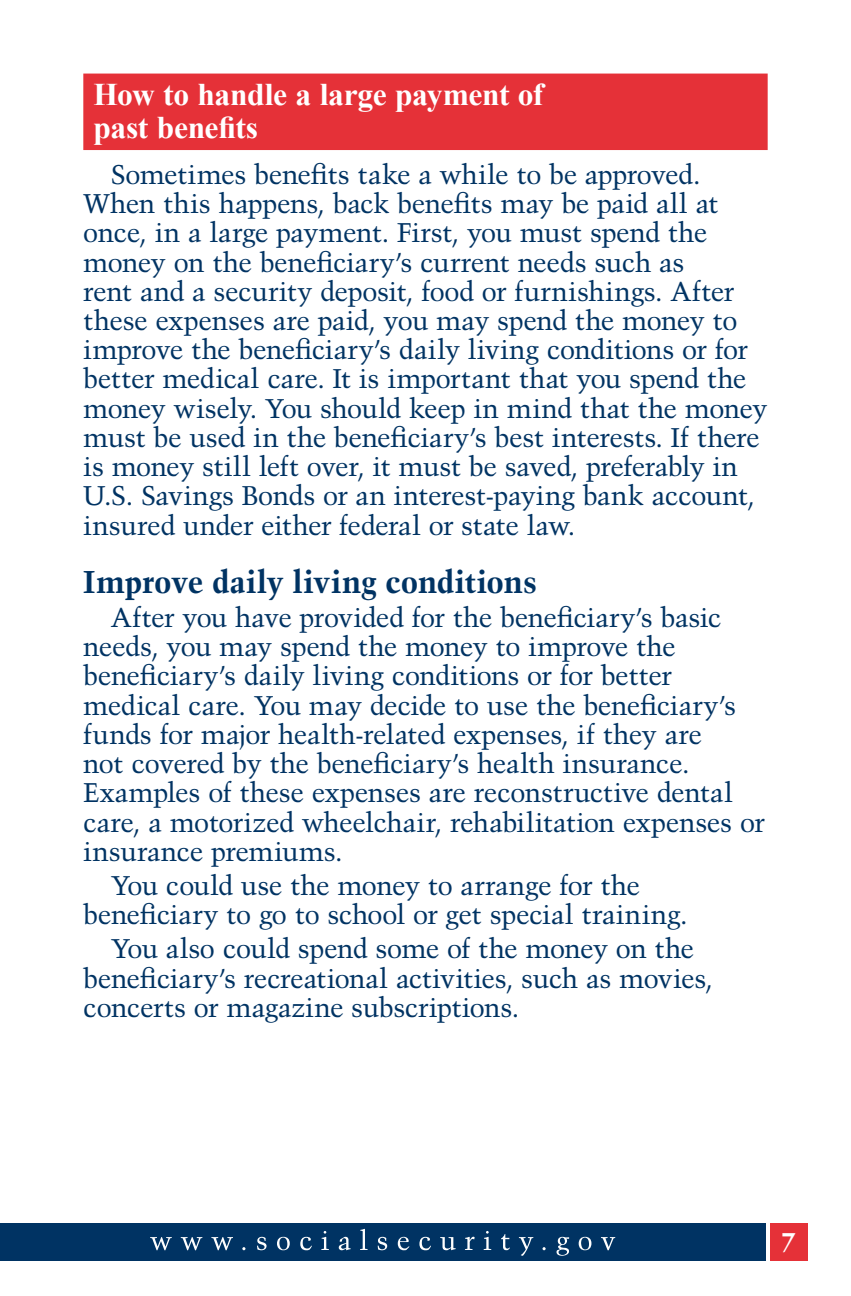
<style>
.page{position:relative;width:851px;height:1296px;background:#fff}
.page>*{position:absolute;margin:0;border:0;box-sizing:border-box;transform-origin:0 0}
.Header1_2lines{font:700 31.5px/33.8px "Times New Roman";letter-spacing:-.01em;color:#fff}
.Header2{font:700 31.5px "Trump Mediaeval";letter-spacing:-.005em;color:#003363}
.paragraph_format{font:27px/29.2px "Trump Mediaeval";letter-spacing:-.015em;color:#003363}
.t1{font:700 27px "Trump Mediaeval";color:#fff}
</style>
<div class="page">
<div style="left:0;top:1223px;width:765px;height:38px;background:#003363"></div>
<svg style="left:150px;top:1229px;width:465px;height:27px"></svg>
<div style="left:770px;top:1223px;width:37px;height:38px;background:#e53138"></div>
<div style="left:83px;top:74px;width:684px;height:76px;background:#e53138"></div>
<h1 class="Header1_2lines" style="left:93px;top:76px;width:451px">How to handle a large payment of past benefits</h1>
<p class="paragraph_format" style="left:83px;top:159px;width:685px;text-indent:27px">Sometimes benefits take a while to be approved.<br>When this happens, back benefits may be paid all at once, in a large payment. First, you must spend the money on the beneficiary’s current needs such as<br>rent and a security deposit, food or furnishings. After these expenses are paid, you may spend the money to improve the beneficiary’s daily living conditions or for better medical care. It is important that you spend the money wisely. You should keep in mind that the money must be used in the beneficiary’s best interests. If there is money still left over, it must be saved, preferably in U.S. Savings Bonds or an interest-paying bank account, insured under either federal or state law.</p>
<h2 class="Header2" style="left:83px;top:562px;width:455px">Improve daily living conditions</h2>
<p class="paragraph_format" style="left:83px;top:603px;width:683px;text-indent:27px">After you have provided for the beneficiary’s basic needs, you may spend the money to improve the beneficiary’s daily living conditions or for better medical care. You may decide to use the beneficiary’s funds for major health-related expenses, if they are<br>not covered by the beneficiary’s health insurance.<br>Examples of these expenses are reconstructive dental care, a motorized wheelchair, rehabilitation expenses or insurance premiums.</p>
<p class="paragraph_format" style="left:83px;top:871px;width:606px;text-indent:27px">You could use the money to arrange for the beneficiary to go to school or get special training.</p>
<p class="paragraph_format" style="left:83px;top:934px;width:631px;text-indent:27px">You also could spend some of the money on the beneficiary’s recreational activities, such as movies, concerts or magazine subscriptions.</p>
<p class="t1" style="left:781px;top:1225px;width:17px">7</p>
</div>
